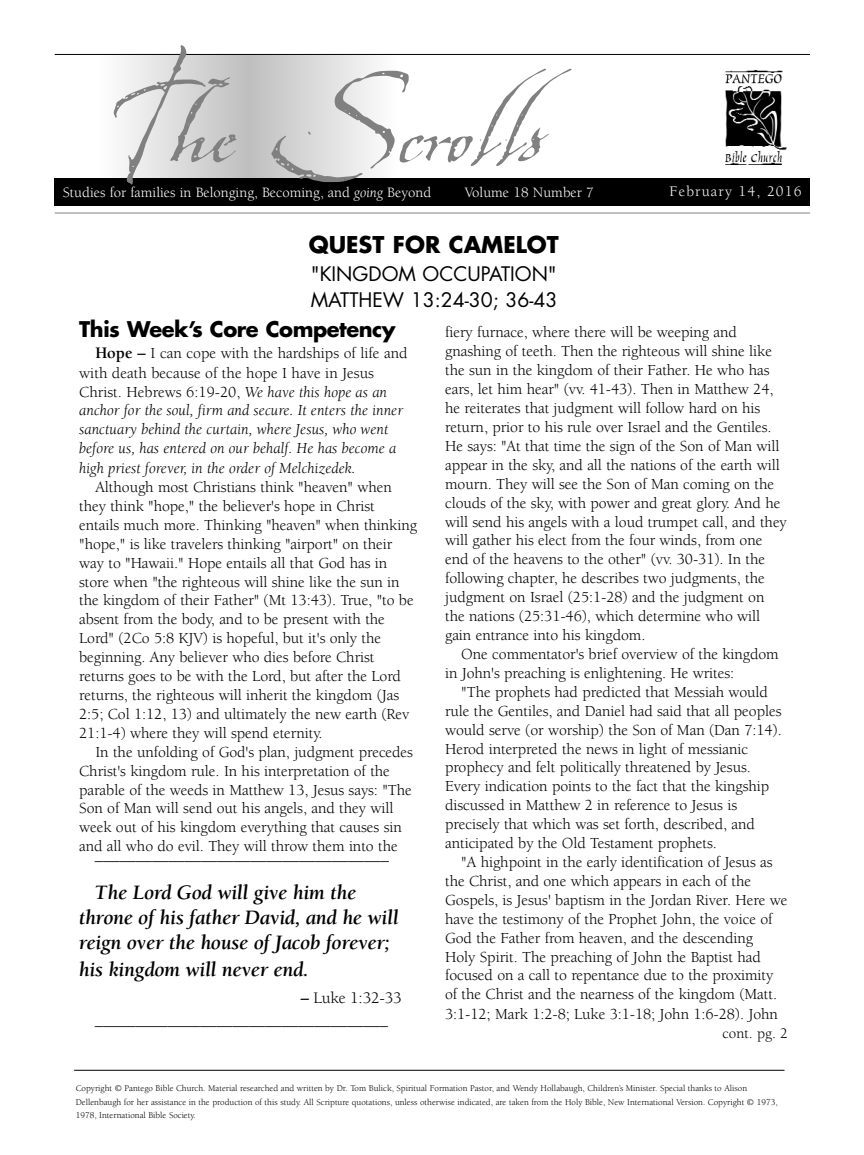
<style>
.page{position:relative;width:864px;height:1155px;background:#fff}
.page>*{position:absolute;margin:0;border:0;box-sizing:border-box;transform-origin:0 0}
.t1{font:257.25px "La Figura";color:#808080}
.t2{font:700 22.5px "Futura";color:#000}
.t3{font:italic 700 21px/25.5px "Berkeley";letter-spacing:-.015em;color:#000}
.t4{font:700 21px "Futura";letter-spacing:-.02em;color:#000}
.t5{font:19.5px/25.7px "Futura";color:#000}
.t6{font:16.5px/22.8px "Berkeley";letter-spacing:-.01em;color:#000}
.t7{font:15.75px/18.9px "Berkeley";letter-spacing:-.005em;color:#000}
.t8{font:italic 15.75px/19px "Berkeley";color:#000}
.t9{font:15px "Berkeley";letter-spacing:.08em;color:#fff}
.t10{font:15px "Berkeley";color:#000}
.t11{font:14.7px "Berkeley";color:#fff}
.t12{font:9px/13.5px "Berkeley";color:#000}
.s1{font-style:italic}
.s2{font-weight:700;font-style:normal;font-size:16.5px}
.s3{font-style:normal}
.s4{font-weight:700;font-style:italic}
</style>
<div class="page">
<hr style="left:74px;top:1069px;width:710px;height:1px;background:#000">
<div style="left:144px;top:55px;width:210px;height:146px;background:#ebebeb"></div>
<div style="left:155px;top:55px;width:187px;height:146px;background:#e6e6e6"></div>
<div style="left:165px;top:55px;width:168px;height:146px;background:#e2e2e2"></div>
<div style="left:174px;top:55px;width:149px;height:146px;background:#dedede"></div>
<div style="left:183px;top:55px;width:131px;height:146px;background:#dadada"></div>
<div style="left:193px;top:55px;width:112px;height:146px;background:#d6d6d6"></div>
<div style="left:202px;top:55px;width:93px;height:146px;background:#d2d2d2"></div>
<div style="left:211px;top:55px;width:75px;height:146px;background:#cecece"></div>
<div style="left:221px;top:55px;width:56px;height:146px;background:#cacaca"></div>
<div style="left:230px;top:55px;width:37px;height:146px;background:#c6c6c6"></div>
<div style="left:239px;top:55px;width:19px;height:146px;background:#c2c2c2"></div>
<img style="left:725px;top:70px;width:62px;height:94px">
<hr style="left:55px;top:54px;width:755px;height:1px;background:#000">
<div style="left:55px;top:178px;width:755px;height:27px;background:#000"></div>
<hr style="left:55px;top:213px;width:755px;height:1px;background:#808080">
<h1 class="t1" style="left:109px;top:-78px;width:436px">The Scrolls</h1>
<p class="t11" style="left:63px;top:186px;width:370px">Studies for families in Belonging, Becoming, and <span class="s1">going</span> Beyond</p>
<p class="t11" style="left:465px;top:186px;width:131px">Volume 18 Number 7</p>
<p class="t9" style="left:670px;top:186px;width:134px">February 14, 2016</p>
<h2 class="t2" style="left:309px;top:234px;width:252px">QUEST FOR CAMELOT</h2>
<p class="t5" style="left:311px;top:263px;width:248px">"KINGDOM OCCUPATION"<br>MATTHEW 13:24-30; 36-43</p>
<h3 class="t4" style="left:79px;top:319px;width:318px">This Week’s Core Competency</h3>
<p class="t8" style="left:79px;top:345px;width:330px;text-indent:16px"><span class="s2">Hope –</span> <span class="s3">I can cope with the hardships of life and with death because of the hope I have in Jesus Christ. Hebrews 6:19-20,</span> We have this hope as an anchor for the soul, firm and secure. It enters the inner sanctuary behind the curtain, where Jesus, who went before us, has entered on our behalf. He has become a high priest forever, in the order of Melchizedek.</p>
<p class="t7" style="left:79px;top:479px;width:339px;text-indent:16px">Although most Christians think "heaven" when they think "hope," the believer's hope in Christ entails much more. Thinking "heaven" when thinking "hope," is like travelers thinking "airport" on their way to "Hawaii." Hope entails all that God has in store when "the righteous will shine like the sun in the kingdom of their Father" (Mt 13:43). True, "to be absent from the body, and to be present with the Lord" (2Co 5:8 KJV) is hopeful, but it's only the beginning. Any believer who dies before Christ returns goes to be with the Lord, but after the Lord returns, the righteous will inherit the kingdom (Jas 2:5; Col 1:12, 13) and ultimately the new earth (Rev 21:1-4) where they will spend eternity.</p>
<p class="t7" style="left:79px;top:743px;width:335px;text-indent:16px">In the unfolding of God's plan, judgment precedes Christ's kingdom rule. In his interpretation of the parable of the weeds in Matthew 13, Jesus says: "The Son of Man will send out his angels, and they will week out of his kingdom everything that causes sin and all who do evil. They will throw them into the</p>
<p class="t6" style="left:95px;top:844px;width:295px">____________________________________</p>
<h3 class="t3" style="left:79px;top:881px;width:321px;text-indent:16px">The Lord God will give him the throne of his father David, and he will reign over the house of Jacob forever; his kingdom will never end.</h3>
<p class="t6" style="left:95px;top:987px;width:308px;text-indent:206px"><span class="s4">–</span> Luke 1:32-33 <span class="s4">____________</span>________________________</p>
<p class="t7" style="left:445px;top:324px;width:343px">fiery furnace, where there will be weeping and gnashing of teeth. Then the righteous will shine like the sun in the kingdom of their Father. He who has ears, let him hear" (vv. 41-43). Then in Matthew 24, he reiterates that judgment will follow hard on his return, prior to his rule over Israel and the Gentiles.<br>He says: "At that time the sign of the Son of Man will appear in the sky, and all the nations of the earth will mourn. They will see the Son of Man coming on the clouds of the sky, with power and great glory. And he will send his angels with a loud trumpet call, and they will gather his elect from the four winds, from one end of the heavens to the other" (vv. 30-31). In the following chapter, he describes two judgments, the judgment on Israel (25:1-28) and the judgment on the nations (25:31-46), which determine who will gain entrance into his kingdom.</p>
<p class="t7" style="left:445px;top:646px;width:335px;text-indent:16px">One commentator's brief overview of the kingdom in John's preaching is enlightening. He writes:</p>
<p class="t7" style="left:445px;top:683px;width:338px;text-indent:16px">"The prophets had predicted that Messiah would rule the Gentiles, and Daniel had said that all peoples would serve (or worship) the Son of Man (Dan 7:14).<br>Herod interpreted the news in light of messianic prophecy and felt politically threatened by Jesus.<br>Every indication points to the fact that the kingship discussed in Matthew 2 in reference to Jesus is precisely that which was set forth, described, and anticipated by the Old Testament prophets.</p>
<p class="t7" style="left:445px;top:853px;width:344px;text-indent:16px">"A highpoint in the early identification of Jesus as the Christ, and one which appears in each of the Gospels, is Jesus' baptism in the Jordan River. Here we have the testimony of the Prophet John, the voice of God the Father from heaven, and the descending Holy Spirit. The preaching of John the Baptist had focused on a call to repentance due to the proximity of the Christ and the nearness of the kingdom (Matt.<br>3:1-12; Mark 1:2-8; Luke 3:1-18; John 1:6-28). John</p>
<p class="t10" style="left:722px;top:1026px;width:67px">cont. pg. 2</p>
<p class="t12" style="left:76px;top:1082px;width:704px">Copyright © Pantego Bible Church. Material researched and written by Dr. Tom Bulick, Spiritual Formation Pastor, and Wendy Hollabaugh, Children’s Minister. Special thanks to Alison<br>Dellenbaugh for her assistance in the production of this study. All Scripture quotations, unless otherwise indicated, are taken from the Holy Bible, New International Version. Copyright © 1973,<br>1978, International Bible Society.</p>
</div>
